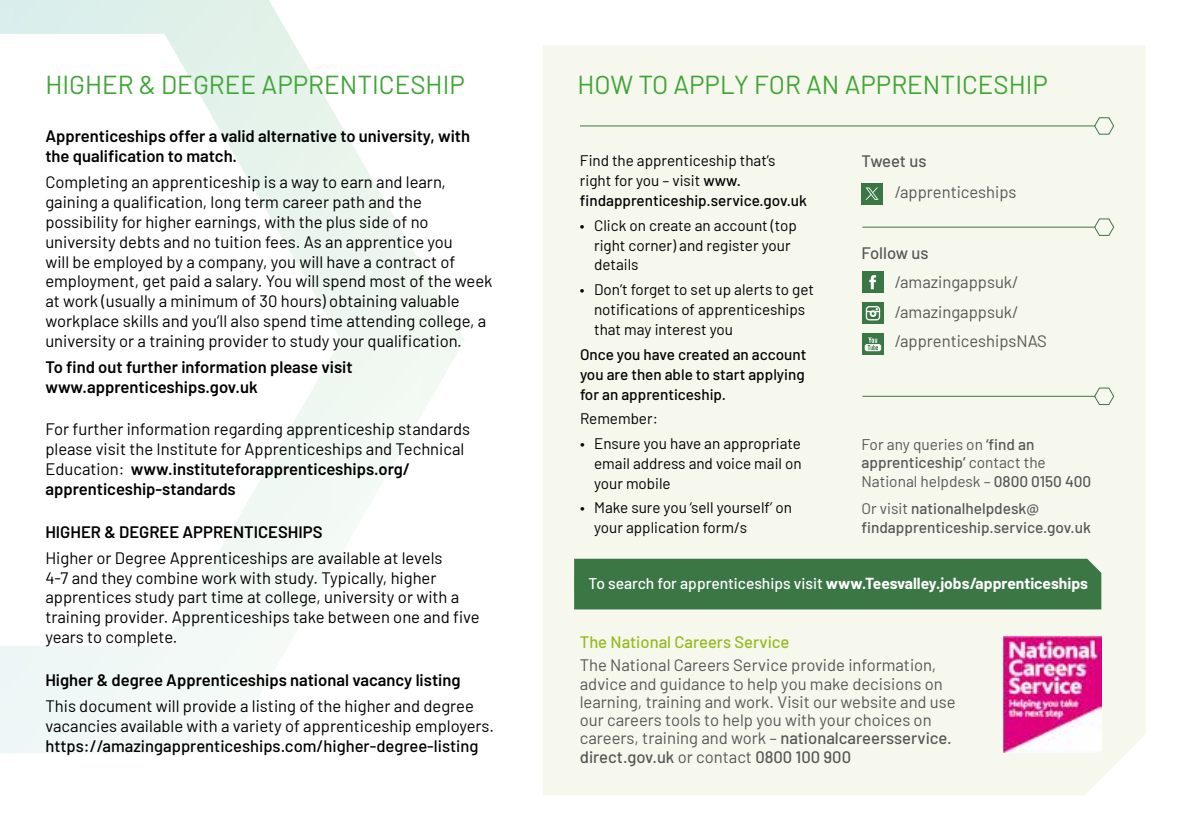
<style>
.page{position:relative;width:1191px;height:840px;background:#fff}
.page>*{position:absolute;margin:0;border:0;box-sizing:border-box;transform-origin:0 0}
.t1{font:26px "Barlow";color:#3fa535}
.t2{font:16.6px/20px "Barlow";color:#000}
.t3{font:16.6px/18.2px "Barlow";color:#575756}
.t4{font:600 16.6px/20px "Barlow";color:#000}
.t5{font:500 16.6px "Barlow";color:#000}
.t6{font:500 16.6px "Barlow";color:#95bb20}
.t7{font:500 16.6px "Barlow";color:#575756}
.t8{font:700 15.6px "Barlow";color:#fff}
.t9{font:15.4px/18.2px "Barlow";color:#575756}
.t10{font:500 15.4px/18.2px "Barlow";color:#575756}
.t11{font:15.2px/20px "Barlow";color:#000}
.t12{font:500 15.2px/20px "Barlow";color:#000;text-align:justify}
.s1{font-weight:600}
.s2{font-weight:500}
.s3{font-weight:400}
</style>
<div class="page">
<svg style="left:0;top:0;width:465px;height:753px"></svg>
<div style="left:543px;top:45px;width:602px;height:750px;background:#f6f8ed"></div>
<img style="left:1003px;top:636px;width:98px;height:115px">
<hr style="left:862px;top:226px;width:233px;height:1px;background:#3b7745">
<svg style="left:1093px;top:218px;width:21px;height:18px"></svg>
<hr style="left:862px;top:395px;width:233px;height:1px;background:#3b7745">
<svg style="left:1093px;top:386px;width:21px;height:19px"></svg>
<hr style="left:580px;top:125px;width:515px;height:1px;background:#3b7745">
<svg style="left:1093px;top:116px;width:21px;height:19px"></svg>
<div style="left:574px;top:558px;width:527px;height:51px;background:#3b7745"></div>
<div style="left:862px;top:271px;width:21px;height:21px;background:#3b7745"></div>
<svg style="left:869px;top:275px;width:7px;height:14px"></svg>
<div style="left:862px;top:333px;width:21px;height:21px;background:#3b7745"></div>
<svg style="left:864px;top:337px;width:17px;height:14px"></svg>
<div style="left:862px;top:302px;width:21px;height:21px;background:#3b7745"></div>
<svg style="left:865px;top:306px;width:15px;height:14px"></svg>
<div style="left:861px;top:183px;width:21px;height:21px;background:#3b7745"></div>
<svg style="left:865px;top:187px;width:13px;height:13px"></svg>
<h1 class="t1" style="left:45px;top:66px;width:421px">HIGHER &amp; DEGREE APPRENTICESHIP</h1>
<h1 class="t1" style="left:577px;top:66px;width:472px">HOW TO APPLY FOR AN APPRENTICESHIP</h1>
<p class="t4" style="left:45px;top:125px;width:426px">Apprenticeships offer a valid alternative to university, with the qualification to match.</p>
<p class="t2" style="left:45px;top:170px;width:449px">Completing an apprenticeship is a way to earn and learn, gaining a qualification, long term career path and the possibility for higher earnings, with the plus side of no university debts and no tuition fees. As an apprentice you<br>will be employed by a company, you will have a contract of employment, get paid a salary. You will spend most of the week at work (usually a minimum of 30 hours) obtaining valuable workplace skills and you’ll also spend time attending college, a university or a training provider to study your qualification.</p>
<p class="t4" style="left:45px;top:355px;width:309px">To find out further information please visit www.apprenticeships.gov.uk</p>
<p class="t2" style="left:45px;top:418px;width:426px">For further information regarding apprenticeship standards please visit the Institute for Apprenticeships and Technical Education: <span class="s1">www.instituteforapprenticeships.org/ apprenticeship-standards</span></p>
<p class="t4" style="left:45px;top:520px;width:279px">HIGHER &amp; DEGREE APPRENTICESHIPS</p>
<p class="t2" style="left:45px;top:546px;width:436px">Higher or Degree Apprenticeships are available at levels<br>4-7 and they combine work with study. Typically, higher apprentices study part time at college, university or with a training provider. Apprenticeships take between one and five years to complete.</p>
<p class="t4" style="left:45px;top:668px;width:417px">Higher &amp; degree Apprenticeships national vacancy listing</p>
<p class="t2" style="left:45px;top:694px;width:450px">This document will provide a listing of the higher and degree vacancies available with a variety of apprenticeship employers.</p>
<p class="t5" style="left:45px;top:733px;width:434px">https://amazingapprenticeships.com/higher-degree-listing</p>
<p class="t11" style="left:580px;top:149px;width:228px">Find the apprenticeship that’s right for you – visit <span class="s2">www. findapprenticeship.service.gov.uk</span></p>
<p class="t11" style="left:594px;top:214px;width:204px;text-indent:-14px">• Click on create an account (top right corner) and register your details</p>
<p class="t11" style="left:594px;top:278px;width:221px;text-indent:-14px">• Don’t forget to set up alerts to get notifications of apprenticeships that may interest you</p>
<p class="t12" style="left:580px;top:343px;width:228px">Once you have created an account you are then able to start applying for an apprenticeship.</p>
<p class="t11" style="left:580px;top:407px;width:79px">Remember:</p>
<p class="t11" style="left:594px;top:432px;width:209px;text-align:justify;text-indent:-14px">• Ensure you have an appropriate email address and voice mail on your mobile</p>
<p class="t11" style="left:594px;top:496px;width:199px;text-indent:-14px">• Make sure you ‘sell yourself’ on your application form/s</p>
<p class="t7" style="left:861px;top:149px;width:66px">Tweet us</p>
<p class="t3" style="left:894px;top:181px;width:123px">/apprenticeships</p>
<p class="t7" style="left:861px;top:240px;width:69px">Follow us</p>
<p class="t3" style="left:894px;top:266px;width:154px;line-height:29.6px">/amazingappsuk/ /amazingappsuk/ /apprenticeshipsNAS</p>
<p class="t9" style="left:861px;top:434px;width:231px">For any queries on <span class="s2">‘find an apprenticeship’</span> contact the<br>National helpdesk – <span class="s2">0800 0150 400</span></p>
<p class="t10" style="left:861px;top:498px;width:231px"><span class="s3">Or visit</span> nationalhelpdesk@ findapprenticeship.service.gov.uk</p>
<p class="t8" style="left:588px;top:571px;width:501px"><span class="s2">To search for apprenticeships visit</span> www.Teesvalley.jobs/apprenticeships</p>
<p class="t6" style="left:580px;top:630px;width:211px">The National Careers Service</p>
<p class="t3" style="left:580px;top:654px;width:377px">The National Careers Service provide information, advice and guidance to help you make decisions on learning, training and work. Visit our website and use our careers tools to help you with your choices on careers, training and work – <span class="s2">nationalcareersservice. direct.gov.uk</span> or contact <span class="s2">0800 100 900</span></p>
</div>
